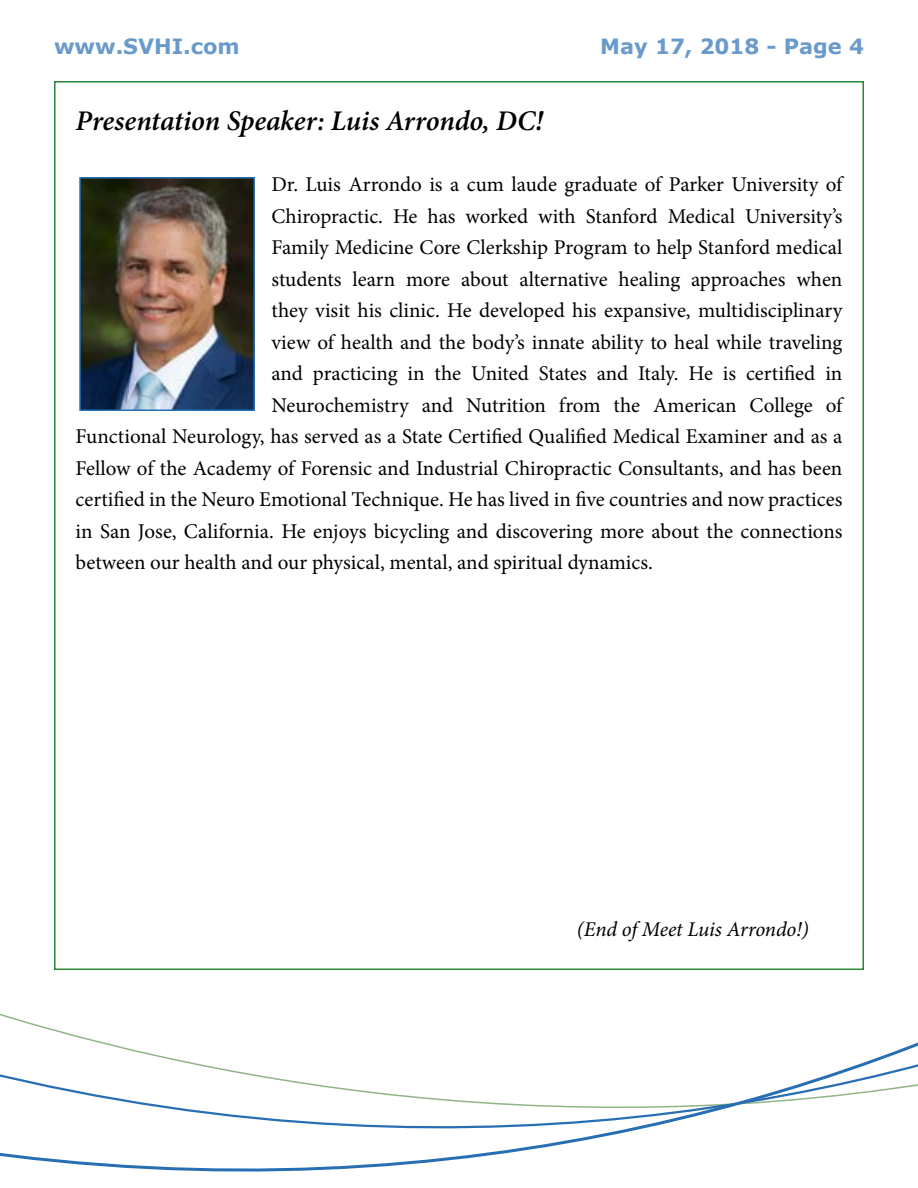
<style>
.page{position:relative;width:918px;height:1188px;background:#fff}
.page>*{position:absolute;margin:0;border:0;box-sizing:border-box;transform-origin:0 0}
.t1{font:italic 600 28.5px "Minion Pro";letter-spacing:-.005em;color:#000}
.t2{font:21px "Minion Pro";color:#000}
.t3{font:700 21px "Verdana";color:#699aca}
.t4{font:italic 21px "Minion Pro";letter-spacing:-.01em;color:#000}
</style>
<div class="page">
<svg style="left:0;top:1013px;width:918px;height:159px"></svg>
<div style="left:54px;top:81px;width:810px;height:889px;background:#fff;border:2px solid #2b8537"></div>
<img style="left:82px;top:180px;width:170px;height:228px">
<div style="left:79px;top:177px;width:176px;height:234px;border:2px solid #286eb3"></div>
<p class="t3" style="left:54px;top:31px;width:187px">www.SVHI.com</p>
<p class="t3" style="left:600px;top:31px;width:265px">May 17, 2018 - Page 4</p>
<h1 class="t1" style="left:76px;top:101px;width:469px">Presentation Speaker: Luis Arrondo, DC!</h1>
<p class="t2" style="left:272px;top:171px;width:572px">Dr. Luis Arrondo is a cum laude graduate of Parker University of</p>
<p class="t2" style="left:272px;top:202px;width:572px">Chiropractic. He has worked with Stanford Medical University’s</p>
<p class="t2" style="left:272px;top:234px;width:572px">Family Medicine Core Clerkship Program to help Stanford medical</p>
<p class="t2" style="left:272px;top:265px;width:572px">students learn more about alternative healing approaches when</p>
<p class="t2" style="left:272px;top:297px;width:572px">they visit his clinic. He developed his expansive, multidisciplinary</p>
<p class="t2" style="left:272px;top:328px;width:572px">view of health and the body’s innate ability to heal while traveling</p>
<p class="t2" style="left:272px;top:360px;width:572px">and practicing in the United States and Italy. He is certified in</p>
<p class="t2" style="left:272px;top:391px;width:572px">Neurochemistry and Nutrition from the American College of</p>
<p class="t2" style="left:76px;top:423px;width:768px">Functional Neurology, has served as a State Certified Qualified Medical Examiner and as a</p>
<p class="t2" style="left:76px;top:454px;width:768px">Fellow of the Academy of Forensic and Industrial Chiropractic Consultants, and has been</p>
<p class="t2" style="left:76px;top:486px;width:768px">certified in the Neuro Emotional Technique. He has lived in five countries and now practices</p>
<p class="t2" style="left:76px;top:517px;width:768px">in San Jose, California. He enjoys bicycling and discovering more about the connections</p>
<p class="t2" style="left:76px;top:549px;width:579px">between our health and our physical, mental, and spiritual dynamics.</p>
<p class="t4" style="left:577px;top:915px;width:234px">(End of Meet Luis Arrondo!)</p>
</div>
